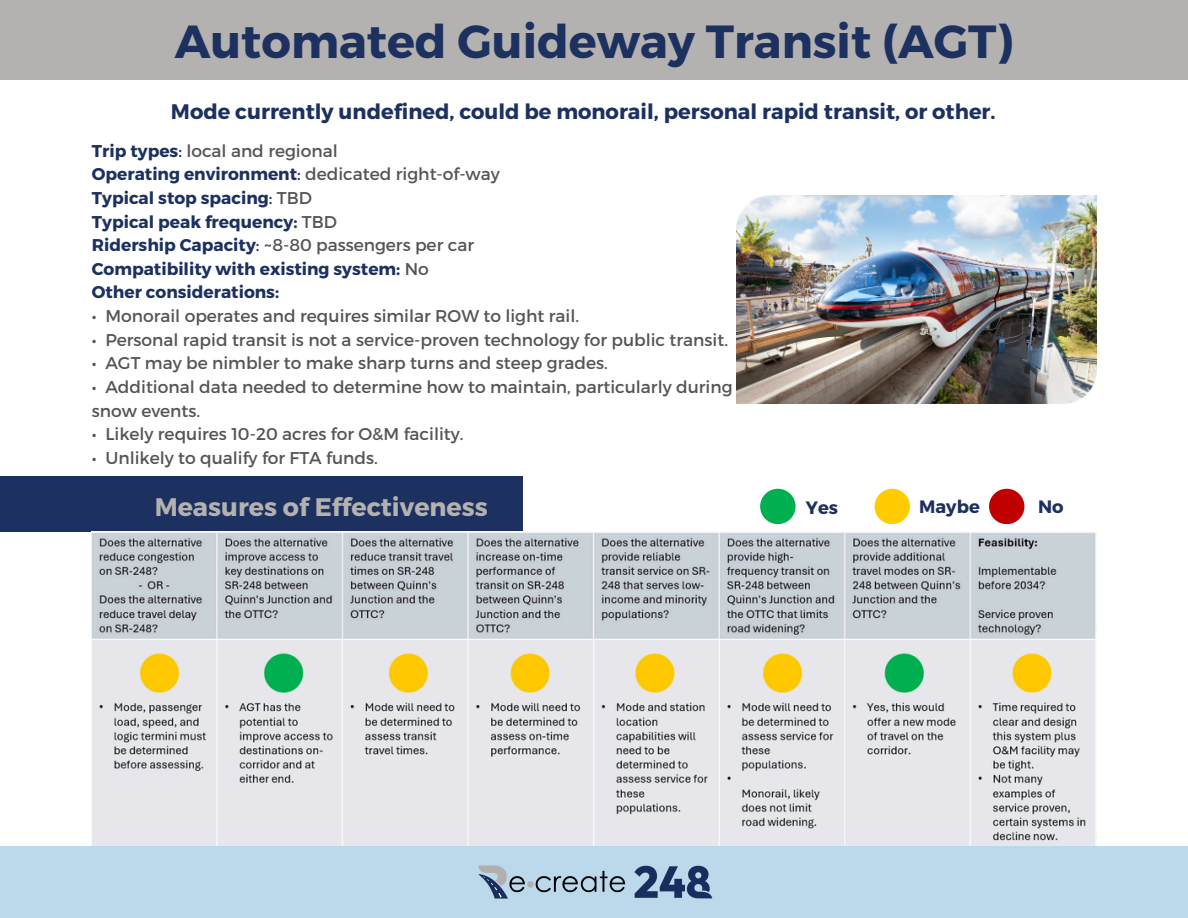
<style>
.page{position:relative;width:1188px;height:918px;background:#fff}
.page>*{position:absolute;margin:0;border:0;box-sizing:border-box;transform-origin:0 0}
.t1{font:700 46.35px "Montserrat";color:#1d3160}
.t2{font:700 25.35px "Montserrat";color:#b3b2b1}
.t3{font:700 21px "Montserrat";color:#1d3160}
.t4{font:700 18px "Montserrat";color:#1d3160}
.t5{font:17.1px/23.7px "Montserrat";color:#545454}
.t6{font:700 17.1px "Montserrat";color:#1d3160}
.s1{font-weight:700;color:#1d3160}
.s2{color:#1d3160}
.s3{font-weight:400}
.s4{font-weight:400;color:#545454}
</style>
<div class="page">
<div style="left:0;top:477px;width:523px;height:55px;background:#1d3160"></div>
<div style="left:0;top:0;width:1188px;height:79px;background:#b3b2b1"></div>
<div style="left:760px;top:489px;width:36px;height:35px;background:#00b050;border-radius:50%"></div>
<div style="left:875px;top:489px;width:35px;height:35px;background:#fc0;border-radius:50%"></div>
<div style="left:989px;top:489px;width:35px;height:35px;background:#c00000;border-radius:50%"></div>
<div style="left:0;top:846px;width:1188px;height:72px;background:#bbd9ea"></div>
<img style="left:478px;top:865px;width:235px;height:34px">
<img style="left:736px;top:195px;width:360px;height:208px">
<img style="left:92px;top:532px;width:1004px;height:314px">
<p class="t1" style="left:175px;top:11px;width:840px">Automated Guideway Transit (AGT)</p>
<p class="t3" style="left:171px;top:98px;width:826px">Mode currently undefined, could be monorail, personal rapid transit, or other.</p>
<p class="t5" style="left:92px;top:138px;width:247px"><span class="s1">Trip types</span><span class="s2">:</span> local and regional</p>
<p class="t5" style="left:92px;top:161px;width:410px"><span class="s1">Operating environment</span><span class="s2">:</span> dedicated right-of-way</p>
<p class="t6" style="left:92px;top:187px;width:222px">Typical stop spacing<span class="s3">:</span> <span class="s4">TBD</span></p>
<p class="t6" style="left:92px;top:210px;width:247px">Typical peak frequency: <span class="s4">TBD</span></p>
<p class="t5" style="left:92px;top:232px;width:384px"><span class="s1">Ridership Capacity</span><span class="s2">:</span> ~8-80 passengers per car</p>
<p class="t6" style="left:92px;top:258px;width:339px">Compatibility with existing system: <span class="s4">No</span></p>
<p class="t6" style="left:92px;top:281px;width:189px">Other considerations:</p>
<p class="t5" style="left:92px;top:303px;width:489px">• Monorail operates and requires similar ROW to light rail.</p>
<p class="t5" style="left:92px;top:327px;width:638px">• Personal rapid transit is not a service-proven technology for public transit.</p>
<p class="t5" style="left:92px;top:350px;width:517px">• AGT may be nimbler to make sharp turns and steep grades.</p>
<p class="t5" style="left:92px;top:374px;width:642px">• Additional data needed to determine how to maintain, particularly during snow events.</p>
<h2 class="t5" style="left:92px;top:421px;width:373px">• Likely requires 10-20 acres for O&amp;M facility.</h2>
<p class="t5" style="left:92px;top:445px;width:288px">• Unlikely to qualify for FTA funds.</p>
<h3 class="t2" style="left:155px;top:491px;width:335px">Measures of Effectiveness</h3>
<h1 class="t4" style="left:806px;top:496px;width:34px">Yes</h1>
<h3 class="t4" style="left:919px;top:494px;width:62px">Maybe</h3>
<p class="t4" style="left:1038px;top:494px;width:27px">No</p>
</div>
